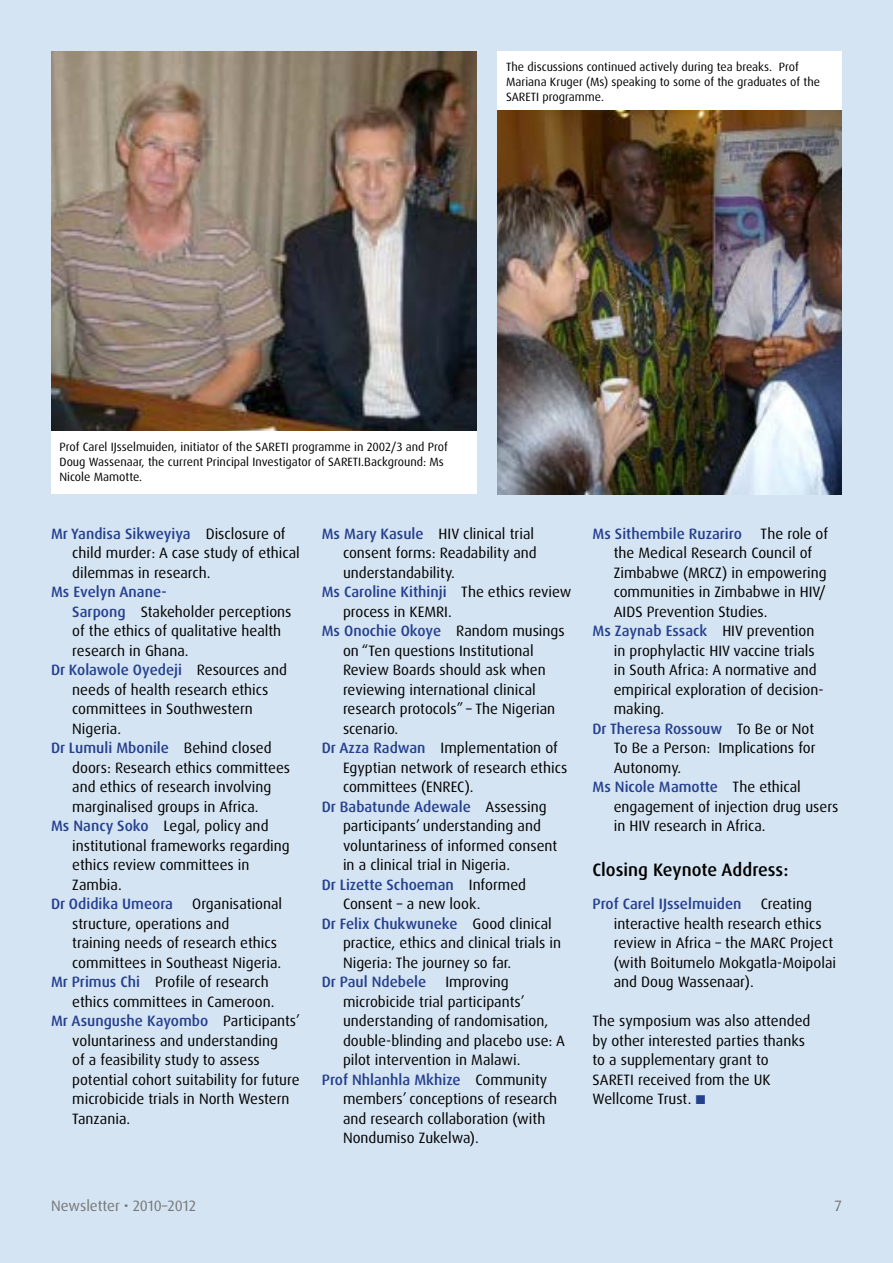
<style>
.page{position:relative;width:893px;height:1263px;background:#d5e4f2}
.page>*{position:absolute;margin:0;border:0;box-sizing:border-box;transform-origin:0 0}
.t1{font:500 18px "Dax Pro";color:#000}
.t2{font:15px/19.5px "Dax Pro";color:#000}
.t3{font:500 15px "Dax Pro";color:#25408f}
.t4{font:15px "Dax Pro";color:#757779}
.t5{font:12px/15px "Dax Pro";color:#000}
.s1{font-weight:500;color:#25408f}
.s2{font-weight:400;color:#000}
.s3{color:#25408f}
</style>
<div class="page">
<img style="left:51px;top:51px;width:425px;height:380px">
<div style="left:51px;top:431px;width:425px;height:63px;background:#fff"></div>
<div style="left:497px;top:51px;width:345px;height:68px;background:#fff"></div>
<img style="left:497px;top:111px;width:345px;height:383px">
<p class="t5" style="left:506px;top:59px;width:315px">The discussions continued actively during tea breaks. Prof<br>Mariana Kruger (Ms) speaking to some of the graduates of the<br>SARETI programme.</p>
<p class="t5" style="left:60px;top:439px;width:390px">Prof Carel IJsselmuiden, initiator of the SARETI programme in 2002/3 and Prof<br>Doug Wassenaar, the current Principal Investigator of SARETI.Background: Ms<br>Nicole Mamotte.</p>
<p class="t2" style="left:72px;top:524px;width:229px;text-indent:-21px"><span class="s1">Mr Yandisa Sikweyiya</span> Disclosure of child murder: A case study of ethical dilemmas in research.</p>
<p class="t3" style="left:51px;top:582px;width:117px">Ms Evelyn Anane-</p>
<p class="t2" style="left:72px;top:602px;width:221px"><span class="s1">Sarpong</span> Stakeholder perceptions</p>
<p class="t2" style="left:72px;top:621px;width:210px">of the ethics of qualitative health</p>
<p class="t2" style="left:72px;top:641px;width:118px">research in Ghana.</p>
<p class="t3" style="left:51px;top:660px;width:237px">Dr Kolawole Oyedeji <span class="s2">Resources and</span></p>
<p class="t2" style="left:72px;top:680px;width:198px">needs of health research ethics</p>
<p class="t2" style="left:72px;top:699px;width:182px">committees in Southwestern</p>
<p class="t2" style="left:72px;top:719px;width:50px">Nigeria.</p>
<p class="t3" style="left:51px;top:738px;width:222px">Dr Lumuli Mbonile <span class="s2">Behind closed</span></p>
<p class="t2" style="left:72px;top:758px;width:219px">doors: Research ethics committees</p>
<p class="t2" style="left:72px;top:777px;width:201px">and ethics of research involving</p>
<p class="t2" style="left:72px;top:797px;width:188px">marginalised groups in Africa.</p>
<p class="t2" style="left:51px;top:816px;width:219px"><span class="s1">Ms Nancy Soko</span> Legal, policy and</p>
<p class="t2" style="left:72px;top:836px;width:219px">institutional frameworks regarding</p>
<p class="t2" style="left:72px;top:855px;width:179px">ethics review committees in</p>
<p class="t2" style="left:72px;top:875px;width:51px">Zambia.</p>
<p class="t3" style="left:51px;top:894px;width:124px">Dr Odidika Umeora</p>
<p class="t2" style="left:192px;top:894px;width:91px">Organisational</p>
<p class="t2" style="left:72px;top:914px;width:158px">structure, operations and</p>
<p class="t2" style="left:72px;top:933px;width:206px">training needs of research ethics</p>
<p class="t2" style="left:72px;top:953px;width:210px">committees in Southeast Nigeria.</p>
<p class="t2" style="left:51px;top:972px;width:219px"><span class="s1">Mr Primus Chi</span> Profile of research</p>
<p class="t2" style="left:72px;top:992px;width:204px">ethics committees in Cameroon.</p>
<p class="t3" style="left:51px;top:1011px;width:250px">Mr Asungushe Kayombo <span class="s2">Participants’</span></p>
<p class="t2" style="left:72px;top:1031px;width:207px">voluntariness and understanding</p>
<p class="t2" style="left:72px;top:1050px;width:189px">of a feasibility study to assess</p>
<p class="t2" style="left:72px;top:1070px;width:229px">potential cohort suitability for future</p>
<p class="t2" style="left:72px;top:1089px;width:219px">microbicide trials in North Western</p>
<p class="t2" style="left:72px;top:1109px;width:59px">Tanzania.</p>
<p class="t2" style="left:322px;top:524px;width:214px"><span class="s1">Ms Mary Kasule</span> HIV clinical trial</p>
<p class="t2" style="left:343px;top:543px;width:195px">consent forms: Readability and</p>
<p class="t2" style="left:343px;top:563px;width:113px">understandability.</p>
<p class="t3" style="left:322px;top:582px;width:251px">Ms Caroline Kithinji <span class="s2">The ethics review</span></p>
<p class="t2" style="left:343px;top:602px;width:110px">process in KEMRI.</p>
<p class="t3" style="left:322px;top:621px;width:244px">Ms Onochie Okoye <span class="s2">Random musings</span></p>
<p class="t2" style="left:343px;top:641px;width:192px">on “Ten questions Institutional</p>
<p class="t2" style="left:343px;top:660px;width:204px">Review Boards should ask when</p>
<p class="t2" style="left:343px;top:680px;width:194px">reviewing international clinical</p>
<p class="t2" style="left:343px;top:699px;width:214px">research protocols” – The Nigerian</p>
<p class="t2" style="left:343px;top:719px;width:57px">scenario.</p>
<p class="t2" style="left:322px;top:738px;width:238px"><span class="s1">Dr Azza Radwan</span> Implementation of</p>
<p class="t2" style="left:343px;top:758px;width:226px">Egyptian network of research ethics</p>
<p class="t2" style="left:343px;top:777px;width:132px">committees (ENREC).</p>
<p class="t3" style="left:322px;top:797px;width:226px">Dr Babatunde Adewale <span class="s2">Assessing</span></p>
<p class="t2" style="left:343px;top:816px;width:199px">participants’ understanding and</p>
<p class="t2" style="left:343px;top:836px;width:216px">voluntariness of informed consent</p>
<p class="t2" style="left:343px;top:855px;width:169px">in a clinical trial in Nigeria.</p>
<p class="t3" style="left:322px;top:875px;width:206px">Dr Lizette Schoeman <span class="s2">Informed</span></p>
<p class="t2" style="left:343px;top:894px;width:139px">Consent – a new look.</p>
<p class="t3" style="left:322px;top:914px;width:232px">Dr Felix Chukwuneke <span class="s2">Good clinical</span></p>
<p class="t2" style="left:343px;top:933px;width:220px">practice, ethics and clinical trials in</p>
<p class="t2" style="left:343px;top:953px;width:170px">Nigeria: The journey so far.</p>
<p class="t3" style="left:322px;top:972px;width:106px">Dr Paul Ndebele</p>
<p class="t2" style="left:445px;top:972px;width:65px">Improving</p>
<p class="t2" style="left:343px;top:992px;width:183px">microbicide trial participants’</p>
<p class="t2" style="left:343px;top:1011px;width:207px">understanding of randomisation,</p>
<p class="t2" style="left:343px;top:1031px;width:224px">double-blinding and placebo use: A</p>
<p class="t2" style="left:343px;top:1050px;width:179px">pilot intervention in Malawi.</p>
<p class="t3" style="left:322px;top:1070px;width:227px">Prof Nhlanhla Mkhize <span class="s2">Community</span></p>
<p class="t2" style="left:343px;top:1089px;width:216px">members’ conceptions of research</p>
<p class="t2" style="left:343px;top:1109px;width:204px">and research collaboration (with</p>
<p class="t2" style="left:343px;top:1128px;width:137px">Nondumiso Zukelwa).</p>
<p class="t3" style="left:592px;top:524px;width:237px">Ms Sithembile Ruzariro <span class="s2">The role of</span></p>
<p class="t2" style="left:614px;top:543px;width:200px">the Medical Research Council of</p>
<p class="t2" style="left:614px;top:563px;width:215px">Zimbabwe (MRCZ) in empowering</p>
<p class="t2" style="left:614px;top:582px;width:214px">communities in Zimbabwe in HIV/</p>
<p class="t2" style="left:614px;top:602px;width:155px">AIDS Prevention Studies.</p>
<p class="t3" style="left:592px;top:621px;width:223px">Ms Zaynab Essack <span class="s2">HIV prevention</span></p>
<p class="t2" style="left:614px;top:641px;width:203px">in prophylactic HIV vaccine trials</p>
<p class="t2" style="left:614px;top:660px;width:204px">in South Africa: A normative and</p>
<p class="t2" style="left:614px;top:680px;width:211px">empirical exploration of decision-</p>
<p class="t2" style="left:614px;top:699px;width:52px">making.</p>
<p class="t3" style="left:592px;top:719px;width:223px">Dr Theresa Rossouw <span class="s2">To Be or Not</span></p>
<p class="t2" style="left:614px;top:738px;width:203px">To Be a Person: Implications for</p>
<p class="t2" style="left:614px;top:758px;width:69px">Autonomy.</p>
<p class="t3" style="left:592px;top:777px;width:210px">Ms Nicole Mamotte <span class="s2">The ethical</span></p>
<p class="t2" style="left:614px;top:797px;width:226px">engagement of injection drug users</p>
<p class="t2" style="left:614px;top:816px;width:153px">in HIV research in Africa.</p>
<p class="t1" style="left:592px;top:858px;width:197px">Closing Keynote Address:</p>
<p class="t3" style="left:592px;top:894px;width:151px">Prof Carel IJsselmuiden</p>
<p class="t2" style="left:614px;top:894px;width:224px;text-indent:147px">Creating interactive health research ethics review in Africa – the MARC Project (with Boitumelo Mokgatla-Moipolai and Doug Wassenaar).</p>
<p class="t2" style="left:592px;top:1011px;width:219px">The symposium was also attended by other interested parties thanks to a supplementary grant to<br>SARETI received from the UK<br>Wellcome Trust. <span class="s3">■</span></p>
<p class="t4" style="left:51px;top:1196px;width:147px">Newsletter • 2010–2012</p>
<p class="t4" style="left:835px;top:1196px;width:8px">7</p>
</div>
